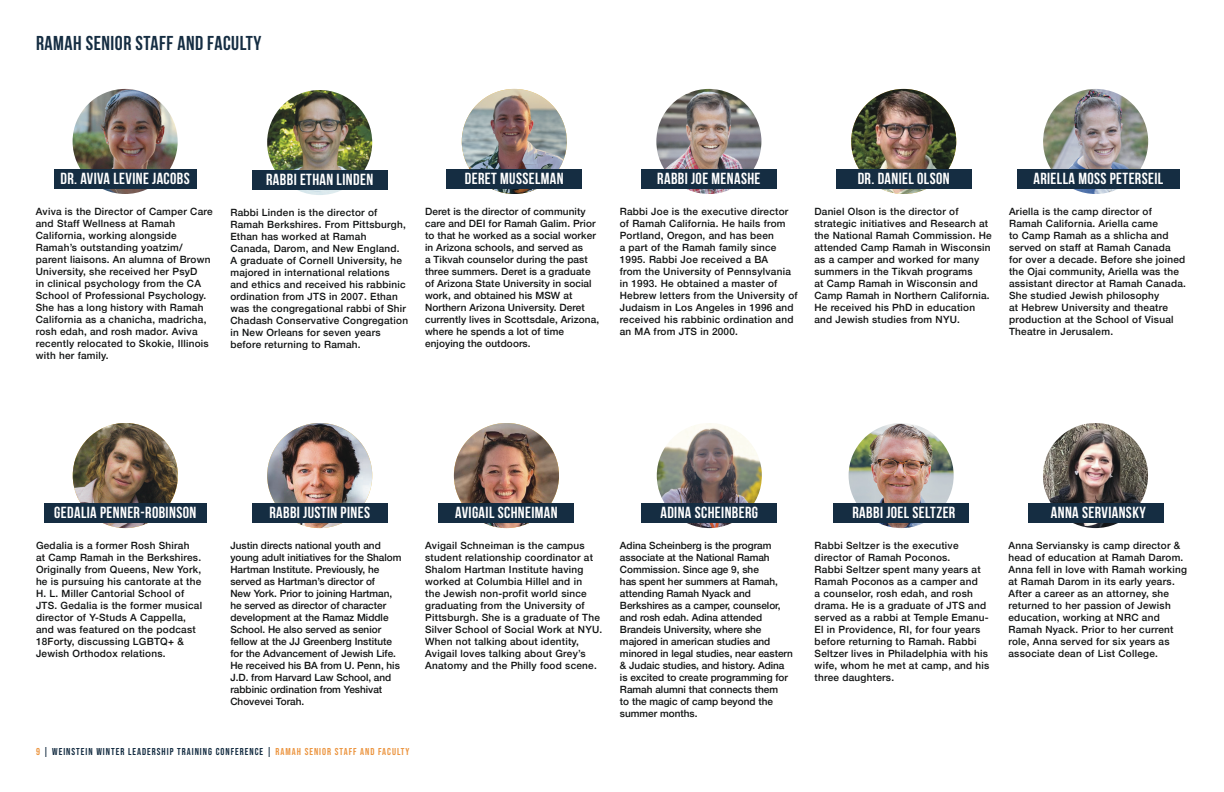
<style>
.page{position:relative;width:1224px;height:792px;background:#fff}
.page>*{position:absolute;margin:0;border:0;box-sizing:border-box;transform-origin:0 0}
.t1{font:700 20px "Bebas Neue";letter-spacing:.025em;color:#152d42}
.t2{font:700 16px "Bebas Neue";letter-spacing:.025em;color:#fff}
.t3{font:500 10px/12px "Helvetica Neue";letter-spacing:.025em;color:#111313}
.t4{font:500 10px/12px "Helvetica Neue";color:#111313}
.t5{font:10px "Bebas Neue";letter-spacing:.1em;color:#152d42}
.s1{color:#ec9642}
</style>
<div class="page">
<img style="left:462px;top:89px;width:105px;height:105px;border-radius:53px">
<img style="left:267px;top:90px;width:105px;height:105px;border-radius:53px">
<div style="left:447px;top:169px;width:135px;height:19px;background:#152d42"></div>
<div style="left:252px;top:170px;width:135px;height:19px;background:#152d42"></div>
<img style="left:656px;top:89px;width:105px;height:105px;border-radius:53px">
<div style="left:641px;top:169px;width:136px;height:19px;background:#152d42"></div>
<img style="left:1043px;top:89px;width:105px;height:105px;border-radius:53px">
<div style="left:1017px;top:169px;width:163px;height:19px;background:#152d42"></div>
<img style="left:851px;top:89px;width:105px;height:105px;border-radius:53px">
<div style="left:836px;top:169px;width:135px;height:19px;background:#152d42"></div>
<img style="left:267px;top:423px;width:105px;height:105px;border-radius:53px">
<div style="left:252px;top:503px;width:135px;height:19px;background:#152d42"></div>
<img style="left:73px;top:423px;width:105px;height:105px;border-radius:53px">
<div style="left:44px;top:503px;width:163px;height:19px;background:#152d42"></div>
<img style="left:657px;top:423px;width:105px;height:105px;border-radius:53px">
<div style="left:642px;top:503px;width:135px;height:19px;background:#152d42"></div>
<img style="left:454px;top:423px;width:105px;height:105px;border-radius:53px">
<div style="left:439px;top:503px;width:135px;height:19px;background:#152d42"></div>
<img style="left:849px;top:423px;width:105px;height:105px;border-radius:53px">
<div style="left:833px;top:503px;width:136px;height:19px;background:#152d42"></div>
<img style="left:73px;top:89px;width:105px;height:105px;border-radius:53px">
<div style="left:54px;top:169px;width:142px;height:19px;background:#152d42"></div>
<img style="left:1043px;top:423px;width:105px;height:105px;border-radius:53px">
<div style="left:1028px;top:503px;width:135px;height:19px;background:#152d42"></div>
<p class="t1" style="left:36px;top:32px;width:227px">RAMAH SENIOR STAFF AND FACULTY</p>
<p class="t2" style="left:60px;top:170px;width:131px">DR. AVIVA LEVINE JACOBS</p>
<p class="t3" style="left:36px;top:204px;width:178px">Aviva is the Director of Camper Care</p>
<p class="t3" style="left:36px;top:216px;width:176px">and Staff Wellness at Ramah<br>California, working alongside<br>Ramah’s outstanding yoatzim/ parent liaisons. An alumna of Brown<br>University, she received her PsyD<br>in clinical psychology from the CA<br>School of Professional Psychology.<br>She has a long history with Ramah<br>California as a chanicha, madricha, rosh edah, and rosh mador. Aviva recently relocated to Skokie, Illinois with her family.</p>
<p class="t2" style="left:266px;top:171px;width:109px">RABBI ETHAN LINDEN</p>
<p class="t2" style="left:465px;top:170px;width:100px">DERET MUSSELMAN</p>
<p class="t3" style="left:230px;top:205px;width:179px">Rabbi Linden is the director of Ramah Berkshires. From Pittsburgh, Ethan has worked at Ramah Canada, Darom, and New England.<br>A graduate of Cornell University, he majored in international relations and ethics and received his rabbinic ordination from JTS in 2007. Ethan was the congregational rabbi of Shir Chadash Conservative Congregation in New Orleans for seven years before returning to Ramah.</p>
<p class="t3" style="left:425px;top:204px;width:176px">Deret is the director of community care and DEI for Ramah Galim. Prior to that he worked as a social worker in Arizona schools, and served as<br>a Tikvah counselor during the past three summers. Deret is a graduate of Arizona State University in social work, and obtained his MSW at Northern Arizona University. Deret currently lives in Scottsdale, Arizona, where he spends a lot of time enjoying the outdoors.</p>
<p class="t2" style="left:657px;top:170px;width:105px">RABBI JOE MENASHE</p>
<p class="t3" style="left:620px;top:204px;width:179px">Rabbi Joe is the executive director of Ramah California. He hails from<br>Portland, Oregon, and has been<br>a part of the Ramah family since<br>1995. Rabbi Joe received a BA<br>from the University of Pennsylvania in 1993. He obtained a master of<br>Hebrew letters from the University of<br>Judaism in Los Angeles in 1996 and received his rabbinic ordination and an MA from JTS in 2000.</p>
<p class="t2" style="left:858px;top:170px;width:94px">DR. DANIEL OLSON</p>
<p class="t3" style="left:814px;top:204px;width:179px">Daniel Olson is the director of strategic initiatives and Research at the National Ramah Commission. He attended Camp Ramah in Wisconsin as a camper and worked for many summers in the Tikvah programs<br>at Camp Ramah in Wisconsin and<br>Camp Ramah in Northern California.<br>He received his PhD in education and Jewish studies from NYU.</p>
<p class="t2" style="left:1033px;top:170px;width:131px">ARIELLA MOSS PETERSEIL</p>
<p class="t3" style="left:1009px;top:204px;width:178px">Ariella is the camp director of<br>Ramah California. Ariella came<br>to Camp Ramah as a shlicha and served on staff at Ramah Canada for over a decade. Before she joined the Ojai community, Ariella was the assistant director at Ramah Canada.<br>She studied Jewish philosophy<br>at Hebrew University and theatre production at the School of Visual<br>Theatre in Jerusalem.</p>
<p class="t2" style="left:54px;top:504px;width:143px">GEDALIA PENNER-ROBINSON</p>
<p class="t2" style="left:269px;top:504px;width:102px">RABBI JUSTIN PINES</p>
<p class="t2" style="left:455px;top:504px;width:104px">AVIGAIL SCHNEIMAN</p>
<p class="t2" style="left:660px;top:504px;width:99px">ADINA SCHEINBERG</p>
<p class="t2" style="left:852px;top:504px;width:104px">RABBI JOEL SELTZER</p>
<p class="t2" style="left:1051px;top:504px;width:96px">ANNA SERVIANSKY</p>
<p class="t3" style="left:36px;top:538px;width:168px">Gedalia is a former Rosh Shirah<br>at Camp Ramah in the Berkshires.<br>Originally from Queens, New York, he is pursuing his cantorate at the<br>H. L. Miller Cantorial School of<br>JTS. Gedalia is the former musical director of Y-Studs A Cappella, and was featured on the podcast<br>18Forty, discussing LGBTQ+ &amp;<br>Jewish Orthodox relations.</p>
<p class="t4" style="left:230px;top:538px;width:173px">Justin directs national youth and young adult initiatives for the Shalom Hartman Institute. Previously, he served as Hartman’s director of<br>New York. Prior to joining Hartman, he served as director of character development at the Ramaz Middle School. He also served as senior fellow at the JJ Greenberg Institute for the Advancement of Jewish Life.<br>He received his BA from U. Penn, his J.D. from Harvard Law School, and rabbinic ordination from Yeshivat Chovevei Torah.</p>
<p class="t3" style="left:425px;top:538px;width:179px">Avigail Schneiman is the campus student relationship coordinator at Shalom Hartman Institute having worked at Columbia Hillel and in<br>the Jewish non-profit world since graduating from the University of Pittsburgh. She is a graduate of The Silver School of Social Work at NYU.<br>When not talking about identity, Avigail loves talking about Grey’s Anatomy and the Philly food scene.</p>
<p class="t4" style="left:620px;top:538px;width:175px">Adina Scheinberg is the program associate at the National Ramah<br>Commission. Since age 9, she<br>has spent her summers at Ramah, attending Ramah Nyack and<br>Berkshires as a camper, counselor, and rosh edah. Adina attended<br>Brandeis University, where she majored in american studies and minored in legal studies, near eastern &amp; Judaic studies, and history. Adina is excited to create programming for<br>Ramah alumni that connects them<br>to the magic of camp beyond the summer months.</p>
<p class="t3" style="left:815px;top:538px;width:176px">Rabbi Seltzer is the executive director of Ramah Poconos.<br>Rabbi Seltzer spent many years at<br>Ramah Poconos as a camper and<br>a counselor, rosh edah, and rosh drama. He is a graduate of JTS and served as a rabbi at Temple Emanu-<br>El in Providence, RI, for four years before returning to Ramah. Rabbi<br>Seltzer lives in Philadelphia with his wife, whom he met at camp, and his three daughters.</p>
<p class="t3" style="left:1009px;top:538px;width:180px">Anna Serviansky is camp director &amp; head of education at Ramah Darom.<br>Anna fell in love with Ramah working at Ramah Darom in its early years.<br>After a career as an attorney, she returned to her passion of Jewish education, working at NRC and<br>Ramah Nyack. Prior to her current role, Anna served for six years as associate dean of List College.</p>
<p class="t5" style="left:36px;top:745px;width:375px"><span class="s1">9</span> | WEINSTEIN WINTER LEADERSHIP TRAINING CONFERENCE | <span class="s1">RAMAH SENIOR STAFF AND FACULTY</span></p>
</div>
